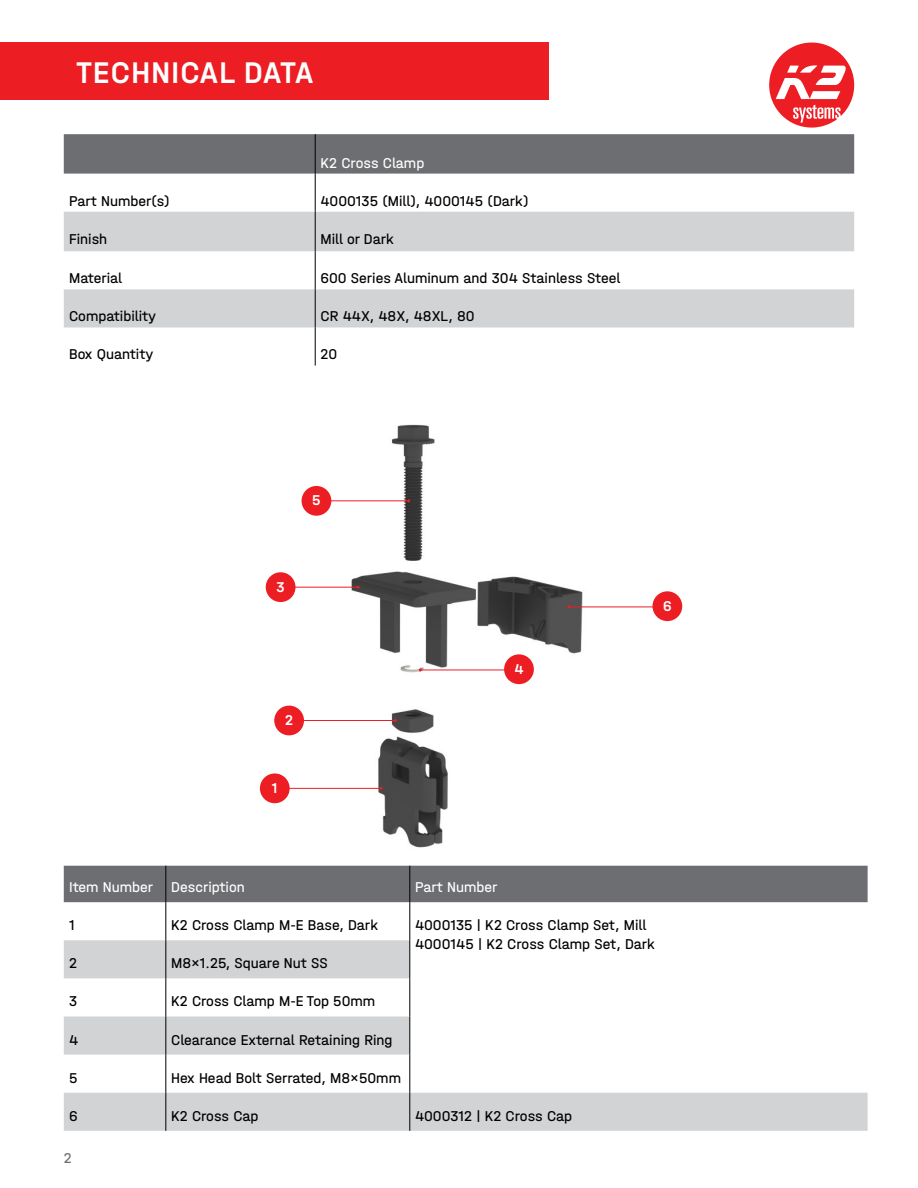
<style>
.page{position:relative;width:918px;height:1188px;background:#fff}
.page>*{position:absolute;margin:0;border:0;box-sizing:border-box;transform-origin:0 0}
.t1{font:31.5px "K2 Halvar Mittelschrift Medium";letter-spacing:.04em;color:#fff}
.t2{font:15px/19px "K2 Halvar Mittelschrift Regular";color:#000}
.t3{font:15px "K2 Halvar Mittelschrift Regular";color:#fff}
.t4{font:15px "K2 Halvar Mittelschrift Medium";color:#fff}
.t5{font:15px "K2 Halvar Mittelschrift Regular";color:#6d6e71}
</style>
<div class="page">
<svg style="left:769px;top:43px;width:85px;height:85px"></svg>
<div style="left:64px;top:134px;width:790px;height:40px;background:#6d6e71"></div>
<svg style="left:64px;top:212px;width:790px;height:115px;fill:#d1d3d4"></svg>
<hr style="left:315px;top:134px;width:1px;height:40px;background:#000">
<hr style="left:315px;top:174px;width:1px;height:38px;background:#000">
<hr style="left:315px;top:212px;width:1px;height:39px;background:#000">
<hr style="left:315px;top:251px;width:1px;height:38px;background:#000">
<hr style="left:315px;top:289px;width:1px;height:38px;background:#000">
<hr style="left:315px;top:327px;width:1px;height:39px;background:#000">
<div style="left:0;top:43px;width:549px;height:57px;background:#ed1d24"></div>
<img style="left:259px;top:424px;width:424px;height:424px">
<div style="left:260px;top:773px;width:30px;height:30px;background:#ed1d24;border-radius:50%"></div>
<hr style="left:285px;top:788px;width:96px;height:1px;background:#ed1d24">
<div style="left:274px;top:706px;width:30px;height:29px;background:#ed1d24;border-radius:50%"></div>
<hr style="left:300px;top:720px;width:95px;height:1px;background:#ed1d24">
<hr style="left:272px;top:587px;width:86px;height:1px;background:#ed1d24">
<div style="left:266px;top:572px;width:30px;height:30px;background:#ed1d24;border-radius:50%"></div>
<hr style="left:420px;top:670px;width:96px;height:1px;background:#ed1d24">
<div style="left:504px;top:654px;width:30px;height:30px;background:#ed1d24;border-radius:50%"></div>
<hr style="left:313px;top:500px;width:96px;height:1px;background:#ed1d24">
<div style="left:302px;top:486px;width:29px;height:30px;background:#ed1d24;border-radius:50%"></div>
<div style="left:64px;top:866px;width:804px;height:36px;background:#6d6e71"></div>
<svg style="left:64px;top:940px;width:804px;height:191px"></svg>
<hr style="left:166px;top:866px;width:1px;height:36px;background:#000">
<hr style="left:410px;top:866px;width:1px;height:36px;background:#000">
<hr style="left:166px;top:902px;width:1px;height:38px;background:#000">
<hr style="left:410px;top:902px;width:1px;height:38px;background:#000">
<hr style="left:166px;top:940px;width:1px;height:38px;background:#000">
<hr style="left:410px;top:940px;width:1px;height:38px;background:#000">
<hr style="left:166px;top:978px;width:1px;height:38px;background:#000">
<hr style="left:410px;top:978px;width:1px;height:38px;background:#000">
<hr style="left:166px;top:1016px;width:1px;height:39px;background:#000">
<hr style="left:410px;top:1016px;width:1px;height:39px;background:#000">
<hr style="left:166px;top:1055px;width:1px;height:38px;background:#000">
<hr style="left:410px;top:1055px;width:1px;height:38px;background:#000">
<hr style="left:166px;top:1093px;width:1px;height:38px;background:#000">
<hr style="left:410px;top:1093px;width:1px;height:38px;background:#000">
<hr style="left:569px;top:607px;width:95px;height:1px;background:#ed1d24">
<div style="left:653px;top:591px;width:29px;height:30px;background:#ed1d24;border-radius:50%"></div>
<h1 class="t1" style="left:77px;top:54px;width:238px">TECHNICAL DATA</h1>
<p class="t3" style="left:321px;top:154px;width:105px">K2 Cross Clamp</p>
<p class="t2" style="left:69px;top:192px;width:102px">Part Number(s)</p>
<p class="t2" style="left:321px;top:192px;width:210px">4000135 (Mill), 4000145 (Dark)</p>
<p class="t2" style="left:69px;top:230px;width:40px">Finish</p>
<p class="t2" style="left:321px;top:230px;width:75px">Mill or Dark</p>
<p class="t2" style="left:69px;top:268px;width:55px">Material</p>
<p class="t2" style="left:321px;top:268px;width:301px">600 Series Aluminum and 304 Stainless Steel</p>
<p class="t2" style="left:69px;top:306px;width:89px">Compatibility</p>
<p class="t2" style="left:321px;top:306px;width:156px">CR 44X, 48X, 48XL, 80</p>
<p class="t2" style="left:69px;top:344px;width:86px">Box Quantity</p>
<p class="t2" style="left:321px;top:344px;width:18px">20</p>
<p class="t4" style="left:312px;top:491px;width:10px">5</p>
<p class="t4" style="left:277px;top:578px;width:10px">3</p>
<p class="t4" style="left:285px;top:711px;width:9px">2</p>
<p class="t4" style="left:272px;top:779px;width:7px">1</p>
<p class="t4" style="left:514px;top:660px;width:11px">4</p>
<p class="t4" style="left:663px;top:597px;width:10px">6</p>
<p class="t3" style="left:69px;top:878px;width:177px">Item Number Description</p>
<p class="t3" style="left:415px;top:878px;width:84px">Part Number</p>
<p class="t2" style="left:69px;top:915px;width:7px">1</p>
<p class="t2" style="left:171px;top:915px;width:208px">K2 Cross Clamp M-E Base, Dark</p>
<p class="t2" style="left:415px;top:915px;width:241px">4000135 | K2 Cross Clamp Set, Mill<br>4000145 | K2 Cross Clamp Set, Dark</p>
<p class="t2" style="left:69px;top:953px;width:9px">2</p>
<p class="t2" style="left:171px;top:953px;width:158px">M8x1.25, Square Nut SS</p>
<p class="t2" style="left:69px;top:992px;width:10px">3</p>
<p class="t2" style="left:171px;top:992px;width:206px">K2 Cross Clamp M-E Top 50mm</p>
<p class="t2" style="left:69px;top:1030px;width:11px">4</p>
<p class="t2" style="left:171px;top:1030px;width:223px">Clearance External Retaining Ring</p>
<p class="t2" style="left:69px;top:1068px;width:10px">5</p>
<p class="t2" style="left:171px;top:1068px;width:231px">Hex Head Bolt Serrated, M8x50mm</p>
<p class="t2" style="left:69px;top:1106px;width:10px">6</p>
<p class="t2" style="left:171px;top:1106px;width:89px">K2 Cross Cap</p>
<p class="t2" style="left:415px;top:1106px;width:159px">4000312 | K2 Cross Cap</p>
<p class="t5" style="left:64px;top:1149px;width:9px">2</p>
</div>
